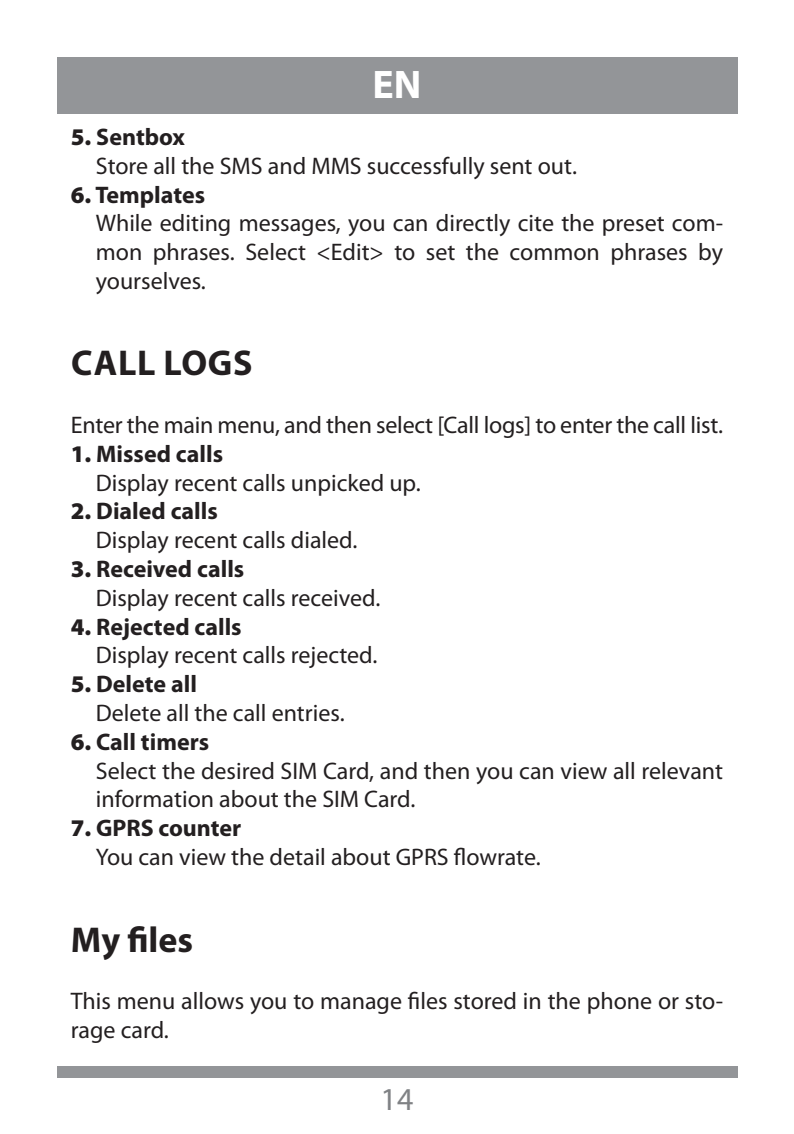
<style>
.page{position:relative;width:794px;height:1134px;background:#fff}
.page>*{position:absolute;margin:0;border:0;box-sizing:border-box;transform-origin:0 0}
.t1{font:700 40px "Myriad Pro";color:#fff}
.t2{font:700 36px "Myriad Pro";letter-spacing:.02em;color:#231f20}
.t3{font:32px "Myriad Pro";color:#808285}
.t4{font:24px/28.8px "Myriad Pro";color:#231f20}
.s1{font-weight:900}
.s2{font-weight:700}
</style>
<div class="page">
<div style="left:57px;top:57px;width:680px;height:56px;background:#939598"></div>
<div style="left:57px;top:1066px;width:680px;height:11px;background:#939598"></div>
<h1 class="t1" style="left:372px;top:62px;width:50px">EN</h1>
<p class="t4" style="left:96px;top:123px;width:482px;text-indent:-25px"><span class="s1">5.</span> <span class="s2">Sentbox<br></span>Store all the SMS and MMS successfully sent out.</p>
<p class="t4" style="left:96px;top:181px;width:629px;text-indent:-25px"><span class="s1">6.</span> <span class="s2">Templates<br></span>While editing messages, you can directly cite the preset com&shy;mon phrases. Select &lt;Edit&gt; to set the common phrases by yourselves.</p>
<h2 class="t2" style="left:71px;top:343px;width:183px">CALL LOGS</h2>
<p class="t4" style="left:71px;top:411px;width:653px">Enter the main menu, and then select [Call logs] to enter the call list.</p>
<p class="t4" style="left:96px;top:440px;width:326px;text-indent:-25px"><span class="s1">1.</span> <span class="s2">Missed calls<br></span>Display recent calls unpicked up.</p>
<p class="t4" style="left:96px;top:497px;width:263px;text-indent:-25px"><span class="s1">2.</span> <span class="s2">Dialed calls<br></span>Display recent calls dialed.</p>
<p class="t4" style="left:96px;top:555px;width:286px;text-indent:-25px"><span class="s1">3.</span> <span class="s2">Received calls<br></span>Display recent calls received.</p>
<p class="t4" style="left:96px;top:613px;width:283px;text-indent:-25px"><span class="s1">4.</span> <span class="s2">Rejected calls<br></span>Display recent calls rejected.</p>
<p class="t4" style="left:96px;top:670px;width:250px;text-indent:-25px"><span class="s1">5.</span> <span class="s2">Delete all<br></span>Delete all the call entries.</p>
<p class="t4" style="left:96px;top:728px;width:629px;text-indent:-25px"><span class="s1">6.</span> <span class="s2">Call timers<br></span>Select the desired SIM Card, and then you can view all relevant information about the SIM Card.</p>
<p class="t4" style="left:96px;top:814px;width:446px;text-indent:-25px"><span class="s1">7.</span> <span class="s2">GPRS counter<br></span>You can view the detail about GPRS flowrate.</p>
<h2 class="t2" style="left:71px;top:919px;width:124px">My files</h2>
<p class="t4" style="left:71px;top:987px;width:653px">This menu allows you to manage files stored in the phone or sto&shy;rage card.</p>
<h3 class="t3" style="left:380px;top:1081px;width:34px">14</h3>
</div>
